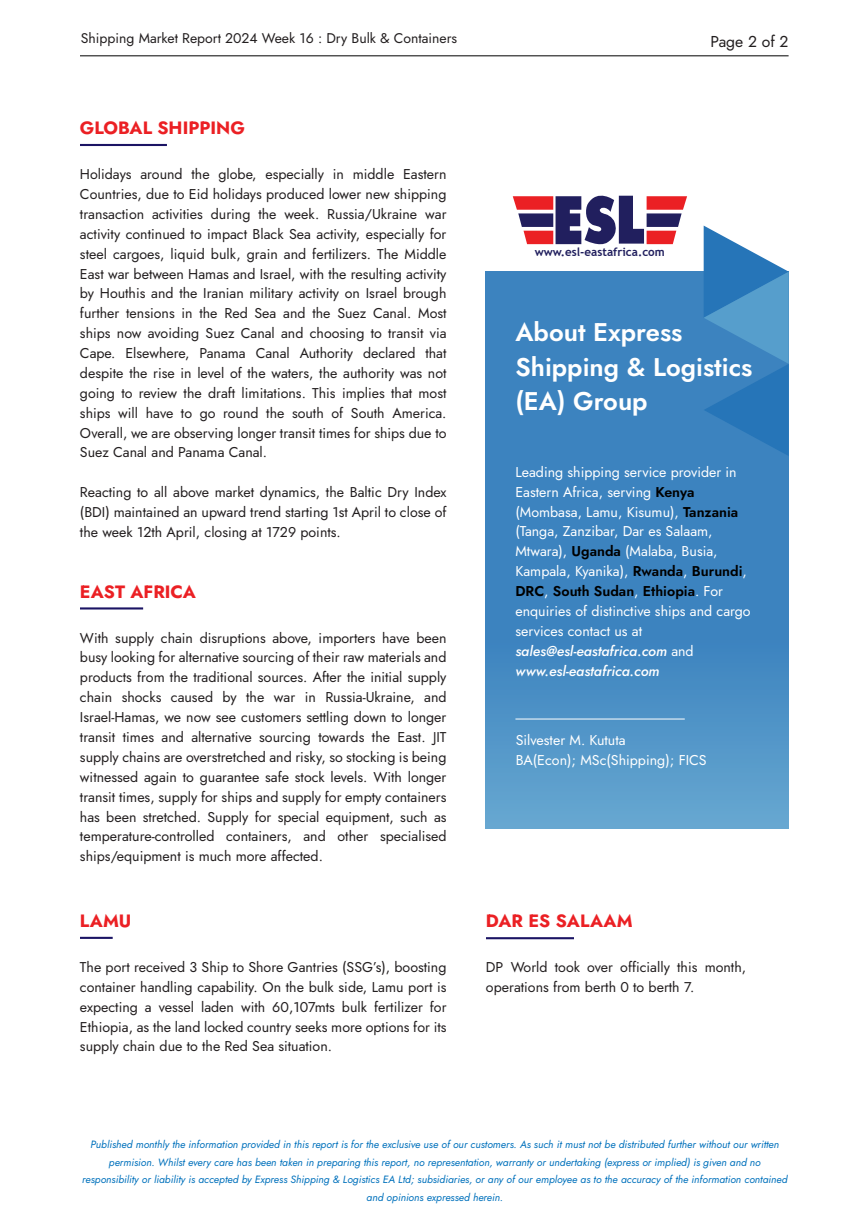
<style>
.page{position:relative;width:868px;height:1228px;background:#fff}
.page>*{position:absolute;margin:0;border:0;box-sizing:border-box;transform-origin:0 0}
.t1{font:600 25.55px/34.1px "Jost";color:#fff}
.t2{font:700 17.85px "Jost";color:#eb2024}
.t3{font:15.75px "Jost";color:#231f20}
.t4{font:14.21px/19.9px "Jost";color:#231f20;text-align:justify}
.t5{font:14.21px/19.9px "Jost";color:#fff}
.t6{font:14px "Jost";color:#231f20}
.t7{font:700 11.62px "Trebuchet MS";color:#211f5e}
.t8{font:italic 10.5px/17.5px "Jost";color:#0071bc;text-align:center}
.s1{font-weight:600;color:#000}
.s2{font-weight:500;font-style:italic}
</style>
<div class="page">
<hr style="left:80px;top:56px;width:709px;height:1px;background:#000">
<hr style="left:80px;top:144px;width:87px;height:2px;background:#1b1464">
<svg style="left:486px;top:272px;width:303px;height:556px;background:#4489c2"></svg>
<svg style="left:704px;top:226px;width:85px;height:230px;background:#4b8fc5"></svg>
<hr style="left:515px;top:719px;width:170px;height:1px;background:#fff">
<hr style="left:80px;top:607px;width:63px;height:2px;background:#1b1464">
<hr style="left:486px;top:937px;width:88px;height:2px;background:#1b1464">
<hr style="left:80px;top:937px;width:33px;height:2px;background:#1b1464">
<svg style="left:513px;top:195px;width:174px;height:50px"></svg>
<p class="t6" style="left:81px;top:29px;width:378px">Shipping Market Report 2024 Week 16 : Dry Bulk &amp; Containers</p>
<p class="t3" style="left:711px;top:31px;width:80px">Page 2 of 2</p>
<p class="t2" style="left:80px;top:115px;width:167px">GLOBAL SHIPPING</p>
<p class="t4" style="left:80px;top:164px;width:368px">Holidays around the globe, especially in middle Eastern Countries, due to Eid holidays produced lower new shipping transaction activities during the week. Russia/Ukraine war activity continued to impact Black Sea activity, especially for steel cargoes, liquid bulk, grain and fertilizers. The Middle East war between Hamas and Israel, with the resulting activity by Houthis and the Iranian military activity on Israel brough further tensions in the Red Sea and the Suez Canal. Most ships now avoiding Suez Canal and choosing to transit via Cape. Elsewhere, Panama Canal Authority declared that despite the rise in level of the waters, the authority was not going to review the draft limitations. This implies that most ships will have to go round the south of South America.<br>Overall, we are observing longer transit times for ships due to Suez Canal and Panama Canal.</p>
<p class="t4" style="left:80px;top:482px;width:368px">Reacting to all above market dynamics, the Baltic Dry Index (BDI) maintained an upward trend starting 1st April to close of the week 12th April, closing at 1729 points.</p>
<p class="t2" style="left:80px;top:579px;width:117px">EAST AFRICA</p>
<p class="t4" style="left:80px;top:628px;width:368px">With supply chain disruptions above, importers have been busy looking for alternative sourcing of their raw materials and products from the traditional sources. After the initial supply chain shocks caused by the war in Russia-Ukraine, and Israel-Hamas, we now see customers settling down to longer transit times and alternative sourcing towards the East. JIT supply chains are overstretched and risky, so stocking is being witnessed again to guarantee safe stock levels. With longer transit times, supply for ships and supply for empty containers has been stretched. Supply for special equipment, such as temperature-controlled containers, and other specialised ships/equipment is much more affected.</p>
<p class="t2" style="left:80px;top:908px;width:53px">LAMU</p>
<p class="t4" style="left:80px;top:957px;width:368px">The port received 3 Ship to Shore Gantries (SSG’s), boosting container handling capability. On the bulk side, Lamu port is expecting a vessel laden with 60,107mts bulk fertilizer for Ethiopia, as the land locked country seeks more options for its supply chain due to the Red Sea situation.</p>
<p class="t7" style="left:535px;top:244px;width:132px">www.esl-eastafrica.com</p>
<h1 class="t1" style="left:515px;top:316px;width:238px">About Express<br>Shipping &amp; Logistics (EA) Group</h1>
<p class="t5" style="left:515px;top:462px;width:237px">Leading shipping service provider in<br>Eastern Africa, serving <span class="s1">Kenya </span>(Mombasa, Lamu, Kisumu), <span class="s1">Tanzania </span>(Tanga, Zanzibar, Dar es Salaam,<br>Mtwara), <span class="s1">Uganda</span> (Malaba, Busia,<br>Kampala, Kyanika), <span class="s1">Rwanda</span>, <span class="s1">Burundi</span>,<br><span class="s1">DRC</span>, <span class="s1">South Sudan</span>, <span class="s1">Ethiopia</span>. For enquiries of distinctive ships and cargo services contact us at <span class="s2">sales@esl-eastafrica.com</span> and <span class="s2">www.esl-eastafrica.com</span></p>
<p class="t5" style="left:516px;top:731px;width:192px">Silvester M. Kututa<br>BA(Econ); MSc(Shipping); FICS</p>
<p class="t2" style="left:486px;top:909px;width:148px">DAR ES SALAAM</p>
<p class="t4" style="left:486px;top:957px;width:262px">DP World took over officially this month, operations from berth 0 to berth 7.</p>
<p class="t8" style="left:82px;top:1136px;width:707px">Published monthly the information provided in this report is for the exclusive use of our customers. As such it must not be distributed further without our written permision. Whilst every care has been taken in preparing this report, no representation, warranty or undertaking (express or implied) is given and no responsibility or liability is accepted by Express Shipping &amp; Logistics EA Ltd; subsidiaries, or any of our employee as to the accuracy of the information contained and opinions expressed herein.</p>
</div>
